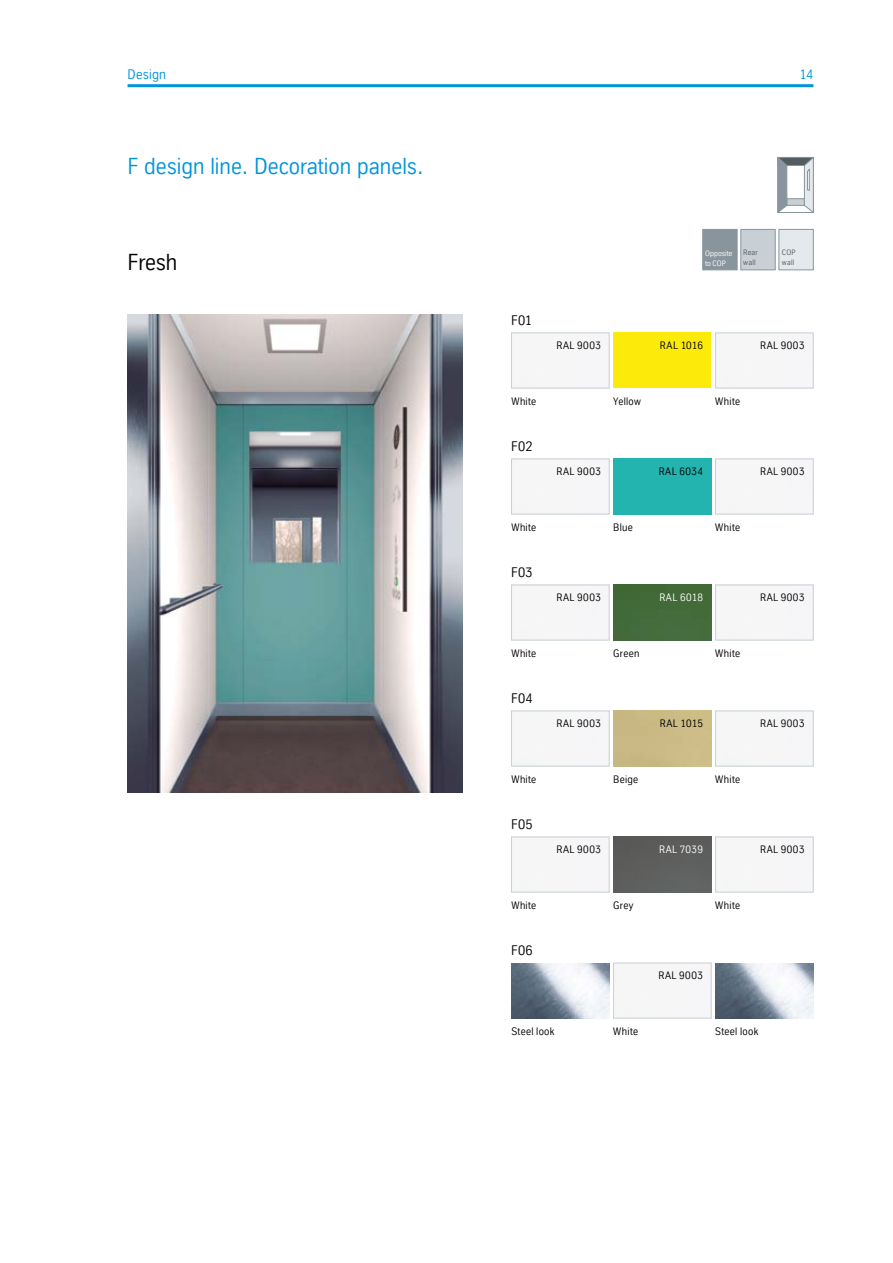
<style>
.page{position:relative;width:893px;height:1263px;background:#fff}
.page>*{position:absolute;margin:0;border:0;box-sizing:border-box;transform-origin:0 0}
.t1{font:22.5px "TK Type";color:#0095db}
.t2{font:22.5px "TK Type";color:#000}
.t3{font:13.5px "TK Type";letter-spacing:.02em;color:#000}
.t4{font:13.5px "TK Type";letter-spacing:.015em;color:#0095db}
.t5{font:10.5px "TK Type";letter-spacing:.04em;color:#000}
.t6{font:10.5px "TK Type";letter-spacing:.04em;color:#fff}
.t7{font:7.65px/10.1px "TK Type";letter-spacing:.03em;color:#525c61}
.t8{font:7.65px/10.1px "TK Type";color:#fff}
</style>
<div class="page">
<hr style="left:128px;top:84px;width:685px;height:3px;background:#0095db">
<img style="left:128px;top:315px;width:334px;height:477px">
<div style="left:778px;top:157px;width:35px;height:56px;border:1px solid #89959c"></div>
<div style="left:778px;top:157px;width:35px;height:9px;background:#525c61;border:1px solid #89959c"></div>
<svg style="left:787px;top:199px;width:17px;height:6px"></svg>
<svg style="left:777px;top:157px;width:10px;height:56px"></svg>
<svg style="left:804px;top:157px;width:10px;height:56px"></svg>
<div style="left:779px;top:229px;width:34px;height:41px;background:#e3e9ec;border:1px solid #89959c"></div>
<div style="left:703px;top:229px;width:34px;height:41px;background:#89959c"></div>
<div style="left:741px;top:229px;width:34px;height:41px;background:#c8d0d5;border:1px solid #89959c"></div>
<div style="left:511px;top:333px;width:98px;height:55px;border:1px solid #c8d0d5"></div>
<div style="left:614px;top:333px;width:97px;height:55px;background:#fcea0b"></div>
<div style="left:715px;top:333px;width:98px;height:55px;border:1px solid #c8d0d5"></div>
<div style="left:511px;top:459px;width:98px;height:55px;border:1px solid #c8d0d5"></div>
<div style="left:614px;top:459px;width:97px;height:55px;background:#24b4b0"></div>
<div style="left:715px;top:459px;width:98px;height:55px;border:1px solid #c8d0d5"></div>
<div style="left:511px;top:585px;width:98px;height:55px;border:1px solid #c8d0d5"></div>
<div style="left:614px;top:585px;width:97px;height:55px;background:#436b39"></div>
<div style="left:715px;top:585px;width:98px;height:55px;border:1px solid #c8d0d5"></div>
<div style="left:511px;top:711px;width:98px;height:55px;border:1px solid #c8d0d5"></div>
<div style="left:715px;top:711px;width:98px;height:55px;border:1px solid #c8d0d5"></div>
<div style="left:511px;top:837px;width:98px;height:55px;border:1px solid #c8d0d5"></div>
<div style="left:614px;top:837px;width:97px;height:55px;background:#5d5e5d"></div>
<div style="left:715px;top:837px;width:98px;height:55px;border:1px solid #c8d0d5"></div>
<img style="left:511px;top:963px;width:98px;height:55px">
<div style="left:613px;top:963px;width:98px;height:55px;border:1px solid #c8d0d5"></div>
<img style="left:716px;top:963px;width:97px;height:55px">
<p class="t4" style="left:128px;top:66px;width:40px">Design</p>
<p class="t4" style="left:799px;top:66px;width:15px">14</p>
<h1 class="t1" style="left:128px;top:153px;width:297px">F design line. Decoration panels.</h1>
<h1 class="t2" style="left:128px;top:250px;width:51px">Fresh</h1>
<p class="t7" style="left:782px;top:247px;width:15px">COP wall</p>
<p class="t8" style="left:705px;top:248px;width:29px">Opposite to COP</p>
<p class="t7" style="left:743px;top:247px;width:16px">Rear wall</p>
<p class="t3" style="left:511px;top:313px;width:22px">F01</p>
<p class="t5" style="left:511px;top:395px;width:26px">White</p>
<p class="t3" style="left:511px;top:439px;width:23px">F02</p>
<p class="t5" style="left:511px;top:521px;width:26px">White</p>
<p class="t3" style="left:511px;top:565px;width:23px">F03</p>
<p class="t5" style="left:511px;top:647px;width:26px">White</p>
<p class="t3" style="left:511px;top:691px;width:23px">F04</p>
<p class="t5" style="left:511px;top:773px;width:26px">White</p>
<p class="t3" style="left:511px;top:817px;width:23px">F05</p>
<p class="t5" style="left:511px;top:899px;width:26px">White</p>
<p class="t3" style="left:511px;top:943px;width:23px">F06</p>
<p class="t5" style="left:556px;top:339px;width:46px">RAL 9003</p>
<p class="t5" style="left:660px;top:339px;width:45px">RAL 1016</p>
<p class="t5" style="left:760px;top:339px;width:46px">RAL 9003</p>
<p class="t5" style="left:613px;top:395px;width:29px">Yellow</p>
<p class="t5" style="left:715px;top:395px;width:26px">White</p>
<p class="t5" style="left:556px;top:465px;width:46px">RAL 9003</p>
<p class="t5" style="left:659px;top:465px;width:46px">RAL 6034</p>
<p class="t5" style="left:760px;top:465px;width:46px">RAL 9003</p>
<p class="t5" style="left:613px;top:521px;width:21px">Blue</p>
<p class="t5" style="left:715px;top:521px;width:26px">White</p>
<p class="t5" style="left:556px;top:591px;width:46px">RAL 9003</p>
<p class="t6" style="left:659px;top:591px;width:45px">RAL 6018</p>
<p class="t5" style="left:760px;top:591px;width:46px">RAL 9003</p>
<p class="t5" style="left:613px;top:647px;width:28px">Green</p>
<p class="t5" style="left:715px;top:647px;width:26px">White</p>
<p class="t5" style="left:556px;top:717px;width:46px">RAL 9003</p>
<p class="t5" style="left:660px;top:717px;width:45px">RAL 1015</p>
<p class="t5" style="left:760px;top:717px;width:46px">RAL 9003</p>
<p class="t5" style="left:613px;top:773px;width:27px">Beige</p>
<p class="t5" style="left:715px;top:773px;width:26px">White</p>
<p class="t5" style="left:556px;top:843px;width:46px">RAL 9003</p>
<p class="t6" style="left:659px;top:843px;width:45px">RAL 7039</p>
<p class="t5" style="left:760px;top:843px;width:46px">RAL 9003</p>
<p class="t5" style="left:613px;top:899px;width:22px">Grey</p>
<p class="t5" style="left:715px;top:899px;width:26px">White</p>
<p class="t5" style="left:658px;top:969px;width:46px">RAL 9003</p>
<p class="t5" style="left:511px;top:1025px;width:45px">Steel look</p>
<p class="t5" style="left:613px;top:1025px;width:26px">White</p>
<p class="t5" style="left:715px;top:1025px;width:45px">Steel look</p>
</div>
